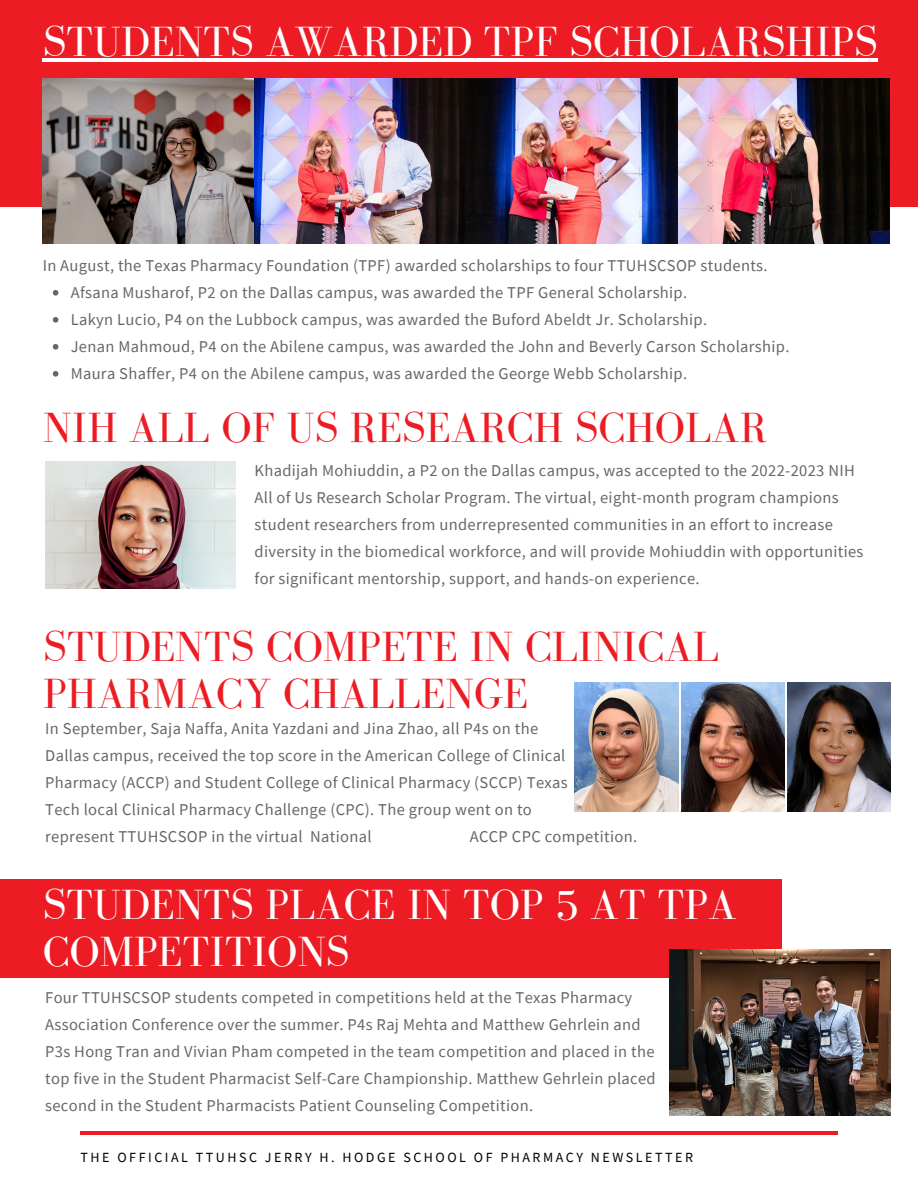
<style>
.page{position:relative;width:918px;height:1188px;background:#fff}
.page>*{position:absolute;margin:0;border:0;box-sizing:border-box;transform-origin:0 0}
.t1{font:43.5px/47.2px "Bodoni FLF";color:#ed1c24}
.t2{font:43.5px/47.2px "Bodoni FLF";color:#fff}
.t3{font:16.5px/27px "Source Sans Pro";letter-spacing:.02em;color:#666}
.t4{font:13.95px "Source Sans Pro";letter-spacing:.18em;color:#000}
</style>
<div class="page">
<hr style="left:80px;top:1131px;width:757px;height:4px;background:#ed1c24">
<div style="left:0;top:0;width:918px;height:207px;background:#ed1c24"></div>
<img style="left:43px;top:78px;width:847px;height:166px">
<img style="left:45px;top:461px;width:190px;height:127px">
<hr style="left:43px;top:59px;width:835px;height:3px;background:#fff">
<svg style="left:53px;top:290px;width:5px;height:6px"></svg>
<svg style="left:53px;top:317px;width:5px;height:6px"></svg>
<svg style="left:53px;top:344px;width:5px;height:6px"></svg>
<svg style="left:53px;top:371px;width:5px;height:6px"></svg>
<div style="left:0;top:879px;width:782px;height:99px;background:#ed1c24"></div>
<img style="left:670px;top:949px;width:220px;height:167px">
<img style="left:681px;top:682px;width:104px;height:130px">
<img style="left:787px;top:682px;width:104px;height:130px">
<img style="left:575px;top:682px;width:103px;height:130px">
<h1 class="t2" style="left:43px;top:18px;width:837px">STUDENTS AWARDED TPF SCHOLARSHIPS</h1>
<p class="t3" style="left:43px;top:251px;width:726px">In August, the Texas Pharmacy Foundation (TPF) awarded scholarships to four TTUHSCSOP students.</p>
<p class="t3" style="left:71px;top:278px;width:720px">Afsana Musharof, P2 on the Dallas campus, was awarded the TPF General Scholarship.<br>Lakyn Lucio, P4 on the Lubbock campus, was awarded the Buford Abeldt Jr. Scholarship.<br>Jenan Mahmoud, P4 on the Abilene campus, was awarded the John and Beverly Carson Scholarship.<br>Maura Shaffer, P4 on the Abilene campus, was awarded the George Webb Scholarship.</p>
<h1 class="t1" style="left:43px;top:404px;width:725px">NIH ALL OF US RESEARCH SCHOLAR</h1>
<p class="t3" style="left:255px;top:457px;width:610px">Khadijah Mohiuddin, a P2 on the Dallas campus, was accepted to the 2022-2023 NIH All of Us Research Scholar Program. The virtual, eight-month program champions student researchers from underrepresented communities in an effort to increase diversity in the biomedical workforce, and will provide Mohiuddin with opportunities for significant mentorship, support, and hands-on experience.</p>
<h1 class="t1" style="left:43px;top:623px;width:677px">STUDENTS COMPETE IN CLINICAL<br>PHARMACY CHALLENGE</h1>
<p class="t3" style="left:45px;top:715px;width:524px">In September, Saja Naffa, Anita Yazdani and Jina Zhao, all P4s on the Dallas campus, received the top score in the American College of Clinical Pharmacy (ACCP) and Student College of Clinical Pharmacy (SCCP) Texas Tech local Clinical Pharmacy Challenge (CPC). The group went on to represent TTUHSCSOP in the virtual National</p>
<p class="t3" style="left:470px;top:823px;width:169px">ACCP CPC competition.</p>
<h1 class="t2" style="left:43px;top:881px;width:696px">STUDENTS PLACE IN TOP 5 AT TPA<br>COMPETITIONS</h1>
<p class="t3" style="left:45px;top:984px;width:612px">Four TTUHSCSOP students competed in competitions held at the Texas Pharmacy Association Conference over the summer. P4s Raj Mehta and Matthew Gehrlein and P3s Hong Tran and Vivian Pham competed in the team competition and placed in the top five in the Student Pharmacist Self-Care Championship. Matthew Gehrlein placed second in the Student Pharmacists Patient Counseling Competition.</p>
<p class="t4" style="left:81px;top:1148px;width:614px">THE OFFICIAL TTUHSC JERRY H. HODGE SCHOOL OF PHARMACY NEWSLETTER</p>
</div>
